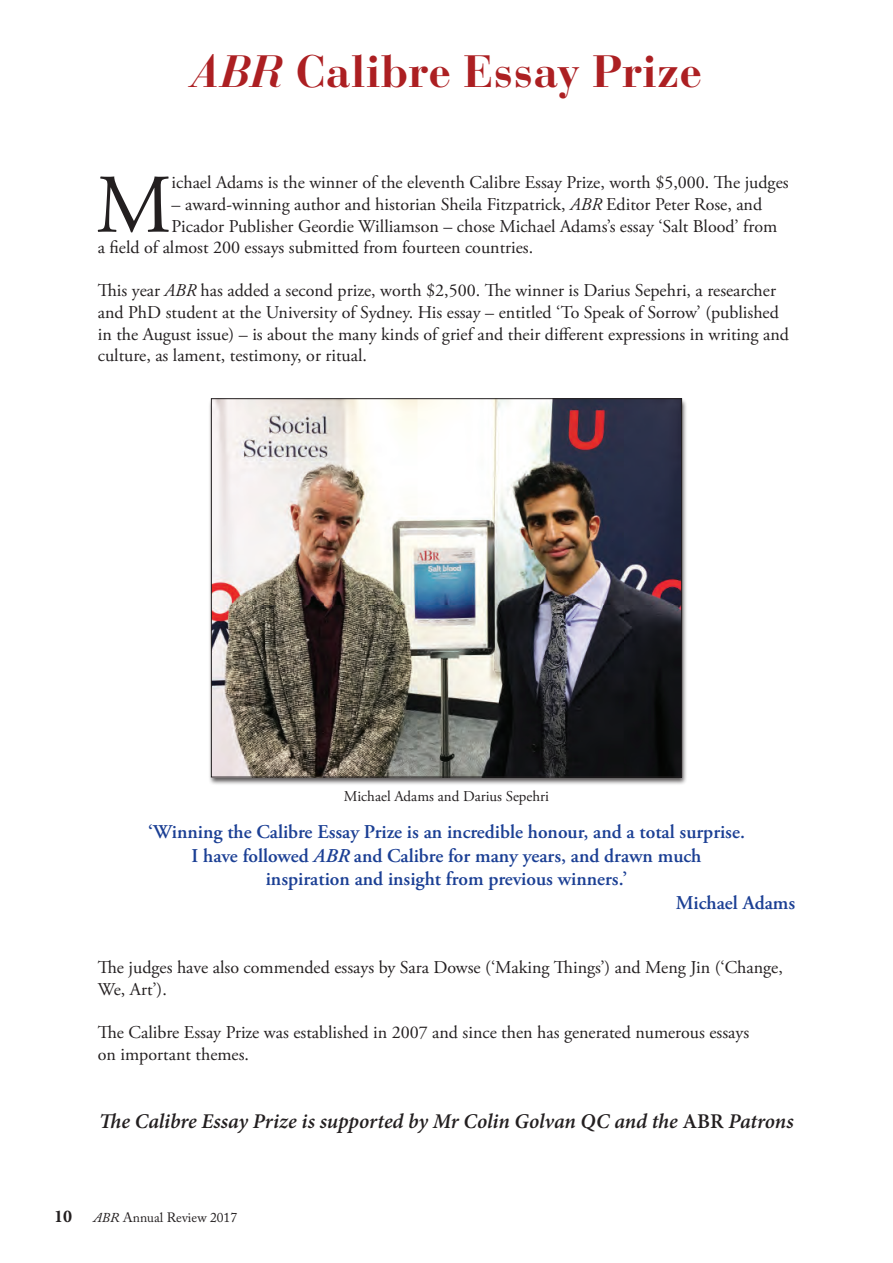
<style>
.page{position:relative;width:893px;height:1263px;background:#fff}
.page>*{position:absolute;margin:0;border:0;box-sizing:border-box;transform-origin:0 0}
.t1{font:83.1px "Adobe Garamond Pro";color:#231f20}
.t2{font:700 45px "Bauer Bodoni Std";color:#ac1f22}
.t3{font:italic 600 21px "Minion Pro";letter-spacing:-.005em;color:#231f20}
.t4{font:600 19.5px "Adobe Garamond Pro";color:#1b3f94}
.t5{font:18px/21.6px "Adobe Garamond Pro";color:#231f20}
.t6{font:15px "Adobe Garamond Pro";color:#231f20}
.t7{font:13.5px "Adobe Caslon Pro";color:#231f20}
.s1{font-style:italic}
.s2{font-style:normal}
.s3{font-family:"Minion Pro";font-weight:700;font-size:18px}
</style>
<div class="page">
<div style="left:208px;top:398px;width:479px;height:388px;background:#231f20;opacity:.75"></div>
<img style="left:213px;top:400px;width:467px;height:375px">
<h2 class="t2" style="left:191px;top:44px;width:513px"><span class="s1">ABR</span> Calibre Essay Prize</h2>
<h1 class="t1" style="left:96px;top:155px;width:77px">M</h1>
<p class="t5" style="left:172px;top:173px;width:618px">ichael Adams is the winner of the eleventh Calibre Essay Prize, worth $5,000. The judges</p>
<p class="t5" style="left:172px;top:194px;width:592px">– award-winning author and historian Sheila Fitzpatrick, <span class="s1">ABR</span> Editor Peter Rose, and</p>
<p class="t5" style="left:172px;top:216px;width:607px">Picador Publisher Geordie Williamson – chose Michael Adams’s essay ‘Salt Blood’ from</p>
<p class="t5" style="left:98px;top:237px;width:437px">a field of almost 200 essays submitted from fourteen countries.</p>
<p class="t5" style="left:98px;top:281px;width:693px">This year <span class="s1">ABR</span> has added a second prize, worth $2,500. The winner is Darius Sepehri, a researcher and PhD student at the University of Sydney. His essay – entitled ‘To Speak of Sorrow’ (published in the August issue) – is about the many kinds of grief and their different expressions in writing and culture, as lament, testimony, or ritual.</p>
<p class="t6" style="left:344px;top:787px;width:207px">Michael Adams and Darius Sepehri</p>
<p class="t4" style="left:148px;top:821px;width:598px">‘Winning the Calibre Essay Prize is an incredible honour, and a total surprise.</p>
<p class="t4" style="left:192px;top:844px;width:511px">I have followed <span class="s1">ABR</span> and Calibre for many years, and drawn much</p>
<p class="t4" style="left:266px;top:868px;width:363px">inspiration and insight from previous winners.’</p>
<p class="t4" style="left:676px;top:891px;width:121px">Michael Adams</p>
<p class="t5" style="left:98px;top:957px;width:687px">The judges have also commended essays by Sara Dowse (‘Making Things’) and Meng Jin (‘Change,<br>We, Art’).</p>
<p class="t5" style="left:98px;top:1022px;width:653px">The Calibre Essay Prize was established in 2007 and since then has generated numerous essays on important themes.</p>
<p class="t3" style="left:99px;top:1107px;width:696px">The Calibre Essay Prize is supported by Mr Colin Golvan QC and the <span class="s2">ABR</span> Patrons</p>
<p class="t7" style="left:54px;top:1209px;width:185px"><span class="s3">10</span> <span class="s1">ABR</span> Annual Review 2017</p>
</div>
